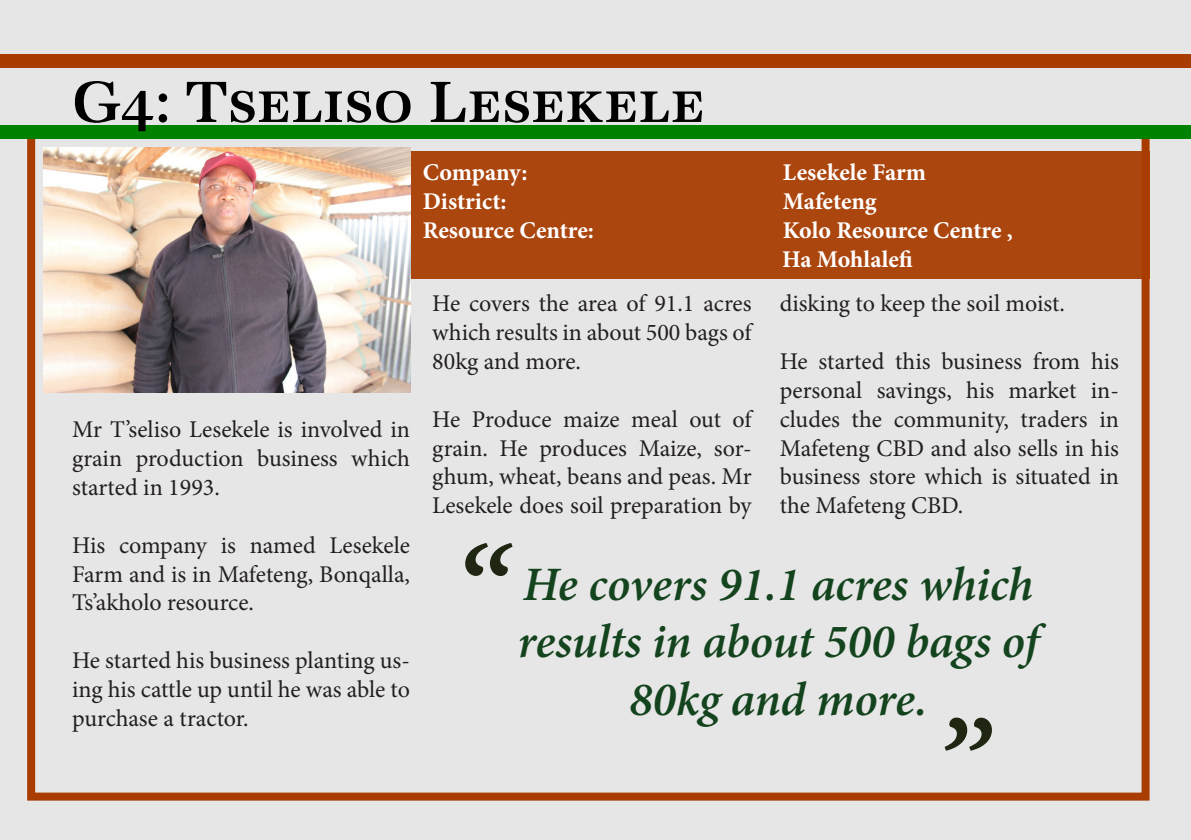
<style>
.page{position:relative;width:1191px;height:840px;background:#fff}
.page>*{position:absolute;margin:0;border:0;box-sizing:border-box;transform-origin:0 0}
.t1{font:italic 600 128px "Minion Pro";color:#1f2712}
.t2{font:700 60px "Antiqua Caps";color:#000}
.t3{font:italic 600 48px/57.6px "Minion Pro";letter-spacing:-.005em;color:#14441e;text-align:center}
.t4{font:24px/28.8px "Minion Pro";letter-spacing:-.005em;color:#231f20;text-align:justify}
.t5{font:700 24px "Minion Pro";letter-spacing:-.005em;color:#fff}
</style>
<div class="page">
<div style="left:0;top:0;width:1191px;height:839px;background:#e6e6e6"></div>
<div style="left:0;top:55px;width:1190px;height:13px;background:#a93c01"></div>
<div style="left:27px;top:126px;width:1122px;height:674px;border:8px solid #a93c01"></div>
<div style="left:0;top:125px;width:1191px;height:13px;background:#008100"></div>
<div style="left:410px;top:151px;width:739px;height:127px;background:#ac460f"></div>
<img style="left:43px;top:147px;width:367px;height:245px">
<p class="t2" style="left:72px;top:68px;width:634px">G4: Tseliso Lesekele</p>
<p class="t5" style="left:423px;top:156px;width:106px">Company:</p>
<p class="t5" style="left:783px;top:156px;width:145px">Lesekele Farm</p>
<p class="t5" style="left:423px;top:184px;width:85px">District:</p>
<p class="t5" style="left:783px;top:184px;width:95px">Mafeteng</p>
<p class="t5" style="left:423px;top:213px;width:173px">Resource Centre:</p>
<p class="t5" style="left:783px;top:213px;width:231px">Kolo Resource Centre ,</p>
<p class="t5" style="left:782px;top:242px;width:132px">Ha Mohlalefi</p>
<p class="t4" style="left:72px;top:415px;width:339px">Mr T’seliso Lesekele is involved in grain production business which started in 1993.</p>
<p class="t4" style="left:72px;top:530px;width:339px">His company is named Lesekele Farm and is in Mafeteng, Bonqalla, Ts’akholo resource.</p>
<p class="t4" style="left:72px;top:645px;width:339px">He started his business planting us&shy;ing his cattle up until he was able to purchase a tractor.</p>
<p class="t4" style="left:432px;top:289px;width:321px">He covers the area of 91.1 acres which results in about 500 bags of 80kg and more.</p>
<p class="t4" style="left:432px;top:404px;width:321px">He Produce maize meal out of grain. He produces Maize, sor&shy;ghum, wheat, beans and peas. Mr Lesekele does soil preparation by</p>
<p class="t4" style="left:780px;top:289px;width:287px">disking to keep the soil moist.</p>
<p class="t4" style="left:780px;top:347px;width:341px">He started this business from his personal savings, his market in&shy;cludes the community, traders in Mafeteng CBD and also sells in his business store which is situated in the Mafeteng CBD.</p>
<p class="t1" style="left:451px;top:503px;width:56px">“</p>
<p class="t3" style="left:523px;top:554px;width:512px">He covers 91.1 acres which</p>
<p class="t3" style="left:518px;top:612px;width:522px">results in about 500 bags of<br>80kg and more.</p>
<p class="t1" style="left:1005px;top:789px;width:56px;rotate:-180deg">“</p>
</div>
